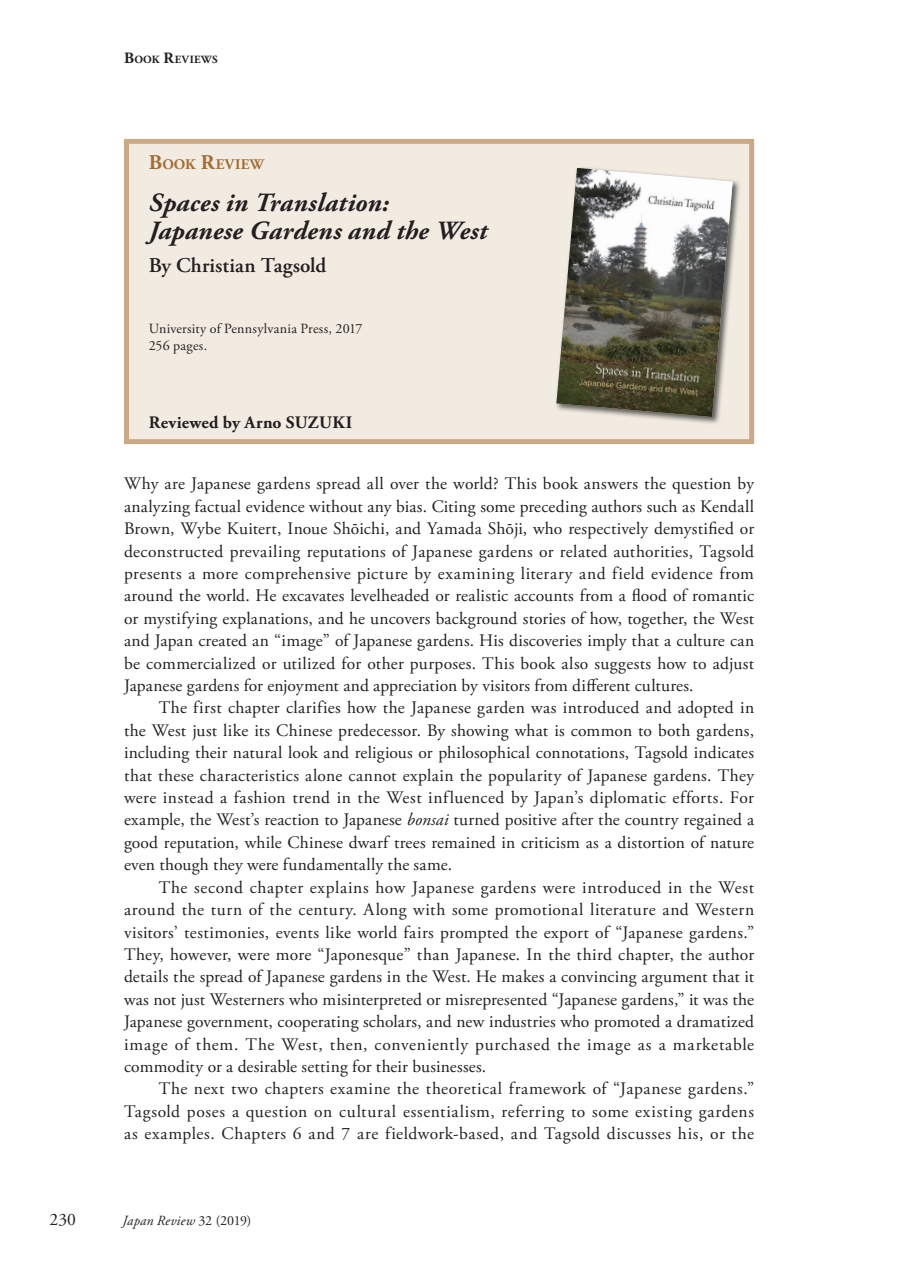
<style>
.page{position:relative;width:903px;height:1275px;background:#fff}
.page>*{position:absolute;margin:0;border:0;box-sizing:border-box;transform-origin:0 0}
.t1{font:italic 700 26.25px/28px "Adobe Garamond Pro";letter-spacing:.01em;color:#231f20}
.t2{font:600 21px "Adobe Garamond Pro";color:#231f20}
.t3{font:17.5px/22.4px "Adobe Garamond Pro";letter-spacing:.015em;color:#231f20;text-align:justify}
.t4{font:700 17.5px "Adobe Garamond Pro";letter-spacing:.015em;color:#231f20}
.t5{font:700 14.7px "Adobe Garamond Pro";letter-spacing:.025em;color:#a36e35}
.t6{font:14px/16.6px "Adobe Garamond Pro";letter-spacing:.005em;color:#231f20}
.t7{font:italic 14px "Adobe Garamond Pro";letter-spacing:.015em;color:#231f20}
.t8{font:700 11.03px "Adobe Garamond Pro";letter-spacing:.035em;color:#231f20}
.s1{font-size:15.75px}
.s2{font-size:21px}
.s3{font-style:italic}
.s4{font-style:normal}
</style>
<div class="page">
<div style="left:126px;top:141px;width:626px;height:301px;background:#f2ebe1"></div>
<div style="left:124px;top:139px;width:630px;height:305px;border:5px solid #caaa85"></div>
<img style="left:580px;top:167px;width:160px;height:257px">
<img style="left:556px;top:168px;width:177px;height:249px">
<p class="t3" style="left:50px;top:1209px;width:28px">230</p>
<p class="t8" style="left:124px;top:53px;width:95px"><span class="s1">B</span>OOK <span class="s1">R</span>EVIEWS</p>
<p class="t5" style="left:149px;top:156px;width:117px"><span class="s2">B</span>OOK <span class="s2">R</span>EVIEW</p>
<h1 class="t1" style="left:149px;top:190px;width:340px">Spaces in Translation:<br>Japanese Gardens and the West</h1>
<p class="t2" style="left:149px;top:253px;width:179px">By Christian Tagsold</p>
<p class="t6" style="left:149px;top:321px;width:215px">University of Pennsylvania Press, 2017<br>256 pages.</p>
<p class="t4" style="left:149px;top:412px;width:205px">Reviewed by Arno SUZUKI</p>
<p class="t3" style="left:124px;top:473px;width:632px">Why are Japanese gardens spread all over the world? This book answers the question by analyzing factual evidence without any bias. Citing some preceding authors such as Kendall Brown, Wybe Kuitert, Inoue Shōichi, and Yamada Shōji, who respectively demystified or deconstructed prevailing reputations of Japanese gardens or related authorities, Tagsold presents a more comprehensive picture by examining literary and field evidence from around the world. He excavates levelheaded or realistic accounts from a flood of romantic or mystifying explanations, and he uncovers background stories of how, together, the West and Japan created an “image” of Japanese gardens. His discoveries imply that a culture can be commercialized or utilized for other purposes. This book also suggests how to adjust Japanese gardens for enjoyment and appreciation by visitors from different cultures.</p>
<p class="t3" style="left:124px;top:697px;width:632px;text-indent:35px">The first chapter clarifies how the Japanese garden was introduced and adopted in the West just like its Chinese predecessor. By showing what is common to both gardens, including their natural look and religious or philosophical connotations, Tagsold indicates that these characteristics alone cannot explain the popularity of Japanese gardens. They were instead a fashion trend in the West influenced by Japan’s diplomatic efforts. For example, the West’s reaction to Japanese <span class="s3">bonsai</span> turned positive after the country regained a good reputation, while Chinese dwarf trees remained in criticism as a distortion of nature even though they were fundamentally the same.</p>
<p class="t3" style="left:124px;top:876px;width:632px;text-indent:35px">The second chapter explains how Japanese gardens were introduced in the West around the turn of the century. Along with some promotional literature and Western visitors’ testimonies, events like world fairs prompted the export of “Japanese gardens.” They, however, were more “Japonesque” than Japanese. In the third chapter, the author details the spread of Japanese gardens in the West. He makes a convincing argument that it was not just Westerners who misinterpreted or misrepresented “Japanese gardens,” it was the Japanese government, cooperating scholars, and new industries who promoted a dramatized image of them. The West, then, conveniently purchased the image as a marketable commodity or a desirable setting for their businesses.</p>
<p class="t3" style="left:124px;top:1078px;width:632px;text-indent:35px">The next two chapters examine the theoretical framework of “Japanese gardens.” Tagsold poses a question on cultural essentialism, referring to some existing gardens as examples. Chapters 6 and 7 are fieldwork-based, and Tagsold discusses his, or the</p>
<p class="t7" style="left:123px;top:1212px;width:130px">Japan Review <span class="s4">32 (2019)</span></p>
</div>
